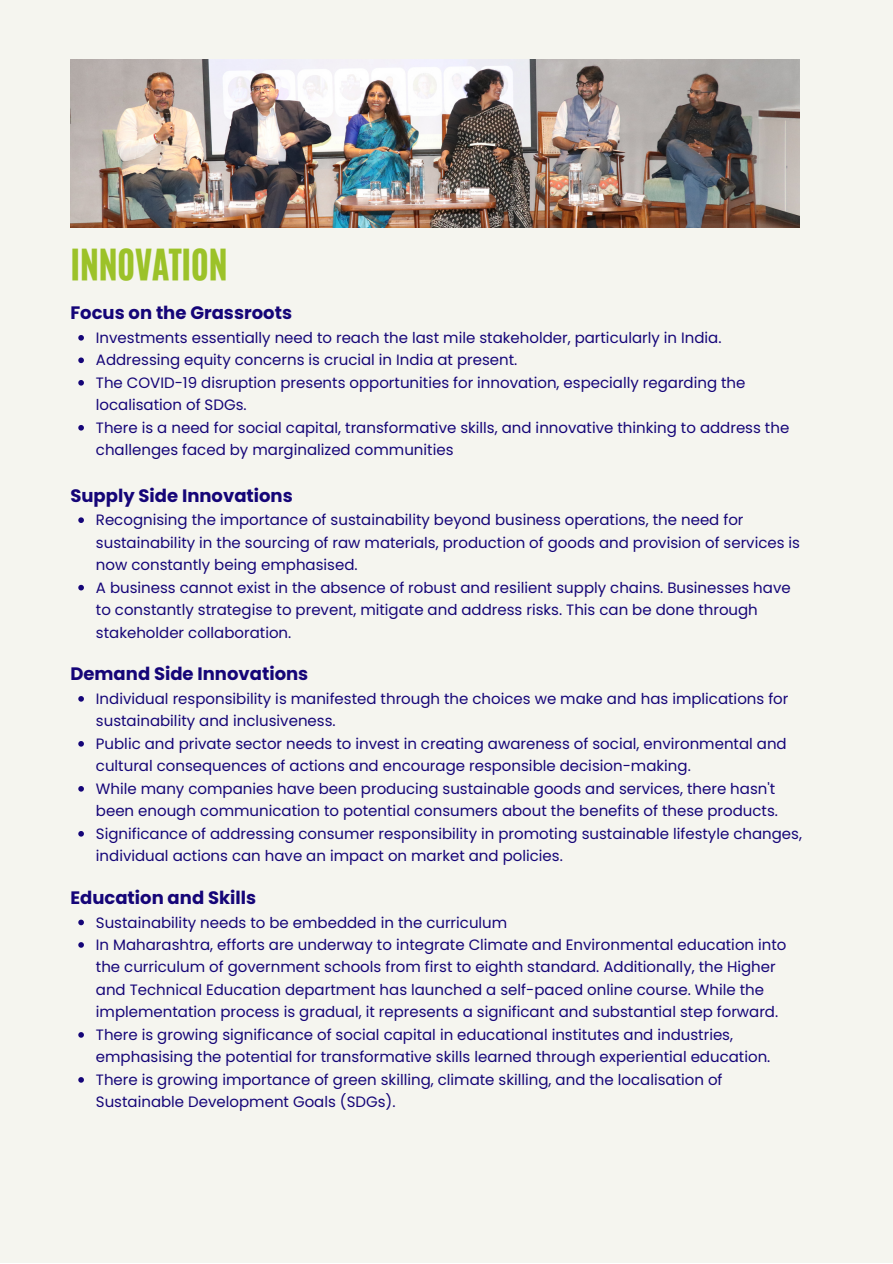
<style>
.page{position:relative;width:893px;height:1264px;background:#fff}
.page>*{position:absolute;margin:0;border:0;box-sizing:border-box;transform-origin:0 0}
.t1{font:36px "CA Generated";color:#9cc229}
.t2{font:700 18px "Poppins";color:#150578}
.t3{font:15px/22.5px "Poppins";color:#150578}
</style>
<div class="page">
<div style="left:0;top:0;width:892px;height:1262px;background:#f5f5ef"></div>
<svg style="left:78px;top:517px;width:6px;height:6px"></svg>
<svg style="left:78px;top:585px;width:6px;height:5px"></svg>
<svg style="left:78px;top:696px;width:6px;height:5px"></svg>
<svg style="left:78px;top:741px;width:6px;height:5px"></svg>
<svg style="left:78px;top:786px;width:6px;height:5px"></svg>
<svg style="left:78px;top:831px;width:6px;height:5px"></svg>
<svg style="left:78px;top:919px;width:6px;height:6px"></svg>
<svg style="left:78px;top:942px;width:6px;height:5px"></svg>
<svg style="left:78px;top:1032px;width:6px;height:5px"></svg>
<svg style="left:78px;top:1077px;width:6px;height:5px"></svg>
<img style="left:70px;top:59px;width:729px;height:169px">
<svg style="left:78px;top:335px;width:6px;height:5px"></svg>
<svg style="left:78px;top:357px;width:6px;height:6px"></svg>
<svg style="left:78px;top:380px;width:6px;height:5px"></svg>
<svg style="left:78px;top:425px;width:6px;height:5px"></svg>
<p class="t1" style="left:70px;top:239px;width:159px">INNOVATION</p>
<p class="t2" style="left:70px;top:300px;width:223px">Focus on the Grassroots</p>
<p class="t3" style="left:96px;top:326px;width:627px">Investments essentially need to reach the last mile stakeholder, particularly in India.</p>
<p class="t3" style="left:96px;top:349px;width:423px">Addressing equity concerns is crucial in India at present.</p>
<p class="t3" style="left:96px;top:371px;width:651px">The COVID-19 disruption presents opportunities for innovation, especially regarding the localisation of SDGs.</p>
<p class="t3" style="left:96px;top:416px;width:694px">There is a need for social capital, transformative skills, and innovative thinking to address the challenges faced by marginalized communities</p>
<p class="t2" style="left:70px;top:482px;width:224px">Supply Side Innovations</p>
<p class="t3" style="left:96px;top:508px;width:705px">Recognising the importance of sustainability beyond business operations, the need for sustainability in the sourcing of raw materials, production of goods and provision of services is now constantly being emphasised.</p>
<p class="t3" style="left:96px;top:576px;width:696px">A business cannot exist in the absence of robust and resilient supply chains. Businesses have to constantly strategise to prevent, mitigate and address risks. This can be done through stakeholder collaboration.</p>
<p class="t2" style="left:70px;top:661px;width:239px">Demand Side Innovations</p>
<p class="t3" style="left:96px;top:687px;width:694px">Individual responsibility is manifested through the choices we make and has implications for sustainability and inclusiveness.</p>
<p class="t3" style="left:96px;top:732px;width:692px">Public and private sector needs to invest in creating awareness of social, environmental and cultural consequences of actions and encourage responsible decision-making.</p>
<p class="t3" style="left:96px;top:777px;width:683px">While many companies have been producing sustainable goods and services, there hasn't been enough communication to potential consumers about the benefits of these products.</p>
<p class="t3" style="left:96px;top:822px;width:707px">Significance of addressing consumer responsibility in promoting sustainable lifestyle changes, individual actions can have an impact on market and policies.</p>
<p class="t2" style="left:70px;top:885px;width:187px">Education and Skills</p>
<p class="t3" style="left:96px;top:911px;width:413px">Sustainability needs to be embedded in the curriculum</p>
<p class="t3" style="left:96px;top:933px;width:692px">In Maharashtra, efforts are underway to integrate Climate and Environmental education into the curriculum of government schools from first to eighth standard. Additionally, the Higher and Technical Education department has launched a self-paced online course. While the implementation process is gradual, it represents a significant and substantial step forward.</p>
<p class="t3" style="left:96px;top:1023px;width:676px">There is growing significance of social capital in educational institutes and industries, emphasising the potential for transformative skills learned through experiential education.</p>
<p class="t3" style="left:96px;top:1068px;width:628px">There is growing importance of green skilling, climate skilling, and the localisation of<br>Sustainable Development Goals (SDGs).</p>
</div>
